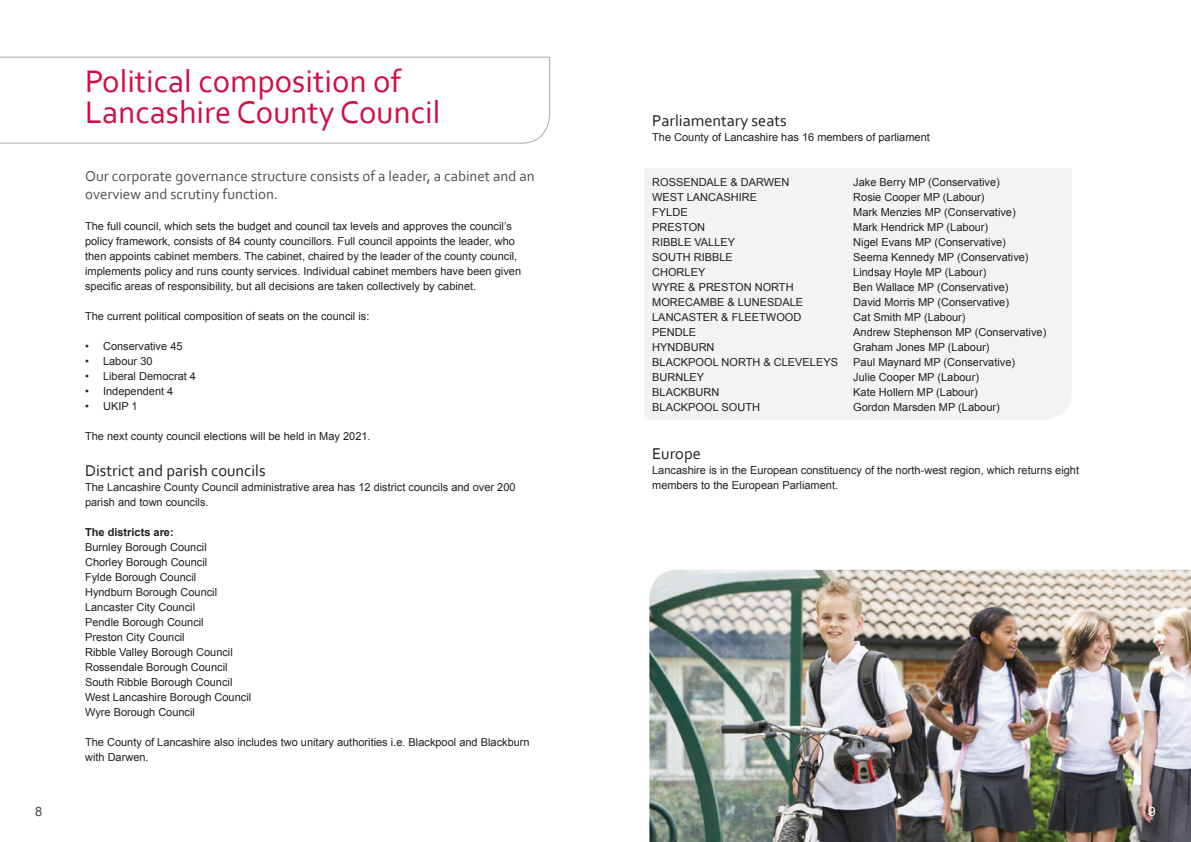
<style>
.page{position:relative;width:1191px;height:842px;background:#fff}
.page>*{position:absolute;margin:0;border:0;box-sizing:border-box;transform-origin:0 0}
.t1{font:32.7px/31px "Corbel";color:#d20d44}
.t2{font:16.4px "Corbel";color:#231f20}
.t3{font:15px/18px "Corbel";color:#4e4f50}
.t4{font:13px "Arial";color:#4b4c4d}
.t5{font:13px "Arial";color:#fff}
.t6{font:11px/15px "Arial";color:#231f20}
.t7{font:700 11px "Arial";color:#231f20}
</style>
<div class="page">
<div style="left:645px;top:168px;width:426px;height:251px;background:#f2f3f4"></div>
<img style="left:649px;top:570px;width:542px;height:272px">
<svg style="left:0;top:56px;width:550px;height:88px"></svg>
<h1 class="t1" style="left:85px;top:65px;width:357px">Political composition of<br>Lancashire County Council</h1>
<h3 class="t3" style="left:85px;top:167px;width:451px">Our corporate governance structure consists of a leader, a cabinet and an overview and scrutiny function.</h3>
<p class="t6" style="left:85px;top:219px;width:437px">The full council, which sets the budget and council tax levels and approves the council’s policy framework, consists of 84 county councillors. Full council appoints the leader, who then appoints cabinet members. The cabinet, chaired by the leader of the county council, implements policy and runs county services. Individual cabinet members have been given specific areas of responsibility, but all decisions are taken collectively by cabinet.</p>
<p class="t6" style="left:85px;top:309px;width:286px">The current political composition of seats on the council is:</p>
<p class="t6" style="left:85px;top:339px;width:99px">• Conservative 45</p>
<p class="t6" style="left:85px;top:354px;width:69px">• Labour 30</p>
<p class="t6" style="left:85px;top:369px;width:112px">• Liberal Democrat 4</p>
<p class="t6" style="left:85px;top:384px;width:90px">• Independent 4</p>
<p class="t6" style="left:85px;top:399px;width:54px">• UKIP 1</p>
<p class="t6" style="left:85px;top:429px;width:287px">The next county council elections will be held in May 2021.</p>
<h2 class="t2" style="left:85px;top:461px;width:182px">District and parish councils</h2>
<p class="t6" style="left:85px;top:480px;width:432px">The Lancashire County Council administrative area has 12 district councils and over 200 parish and town councils.</p>
<p class="t7" style="left:85px;top:525px;width:90px">The districts are:</p>
<p class="t6" style="left:85px;top:540px;width:168px">Burnley Borough Council<br>Chorley Borough Council<br>Fylde Borough Council<br>Hyndburn Borough Council<br>Lancaster City Council<br>Pendle Borough Council<br>Preston City Council<br>Ribble Valley Borough Council<br>Rossendale Borough Council<br>South Ribble Borough Council<br>West Lancashire Borough Council<br>Wyre Borough Council</p>
<p class="t6" style="left:85px;top:735px;width:446px">The County of Lancashire also includes two unitary authorities i.e. Blackpool and Blackburn with Darwen.</p>
<h2 class="t2" style="left:652px;top:110px;width:136px">Parliamentary seats</h2>
<p class="t6" style="left:652px;top:129px;width:279px">The County of Lancashire has 16 members of parliament</p>
<p class="t6" style="left:652px;top:174px;width:139px">ROSSENDALE &amp; DARWEN</p>
<p class="t6" style="left:853px;top:174px;width:148px">Jake Berry MP (Conservative)</p>
<p class="t6" style="left:652px;top:189px;width:106px">WEST LANCASHIRE</p>
<p class="t6" style="left:853px;top:189px;width:133px">Rosie Cooper MP (Labour)</p>
<p class="t6" style="left:652px;top:204px;width:37px">FYLDE</p>
<p class="t6" style="left:853px;top:204px;width:164px">Mark Menzies MP (Conservative)</p>
<p class="t6" style="left:652px;top:219px;width:54px">PRESTON</p>
<p class="t6" style="left:853px;top:219px;width:136px">Mark Hendrick MP (Labour)</p>
<p class="t6" style="left:652px;top:234px;width:84px">RIBBLE VALLEY</p>
<p class="t6" style="left:853px;top:234px;width:154px">Nigel Evans MP (Conservative)</p>
<p class="t6" style="left:652px;top:249px;width:82px">SOUTH RIBBLE</p>
<p class="t6" style="left:853px;top:249px;width:177px">Seema Kennedy MP (Conservative)</p>
<p class="t6" style="left:652px;top:264px;width:55px">CHORLEY</p>
<p class="t6" style="left:853px;top:264px;width:135px">Lindsay Hoyle MP (Labour)</p>
<p class="t6" style="left:652px;top:279px;width:143px">WYRE &amp; PRESTON NORTH</p>
<p class="t6" style="left:853px;top:279px;width:157px">Ben Wallace MP (Conservative)</p>
<p class="t6" style="left:652px;top:294px;width:152px">MORECAMBE &amp; LUNESDALE</p>
<p class="t6" style="left:853px;top:294px;width:157px">David Morris MP (Conservative)</p>
<p class="t6" style="left:652px;top:309px;width:151px">LANCASTER &amp; FLEETWOOD</p>
<p class="t6" style="left:853px;top:309px;width:114px">Cat Smith MP (Labour)</p>
<p class="t6" style="left:652px;top:324px;width:46px">PENDLE</p>
<p class="t6" style="left:853px;top:324px;width:194px">Andrew Stephenson MP (Conservative)</p>
<p class="t6" style="left:652px;top:339px;width:64px">HYNDBURN</p>
<p class="t6" style="left:853px;top:339px;width:138px">Graham Jones MP (Labour)</p>
<p class="t6" style="left:652px;top:354px;width:187px">BLACKPOOL NORTH &amp; CLEVELEYS</p>
<p class="t6" style="left:853px;top:354px;width:163px">Paul Maynard MP (Conservative)</p>
<p class="t6" style="left:652px;top:369px;width:53px">BURNLEY</p>
<p class="t6" style="left:853px;top:369px;width:127px">Julie Cooper MP (Labour)</p>
<p class="t6" style="left:652px;top:384px;width:69px">BLACKBURN</p>
<p class="t6" style="left:853px;top:384px;width:126px">Kate Hollern MP (Labour)</p>
<p class="t6" style="left:652px;top:399px;width:109px">BLACKPOOL SOUTH</p>
<p class="t6" style="left:853px;top:399px;width:148px">Gordon Marsden MP (Labour)</p>
<h2 class="t2" style="left:652px;top:443px;width:50px">Europe</h2>
<p class="t6" style="left:652px;top:462px;width:428px">Lancashire is in the European constituency of the north-west region, which returns eight members to the European Parliament.</p>
<p class="t4" style="left:35px;top:802px;width:9px">8</p>
<p class="t5" style="left:1148px;top:802px;width:9px">9</p>
</div>
